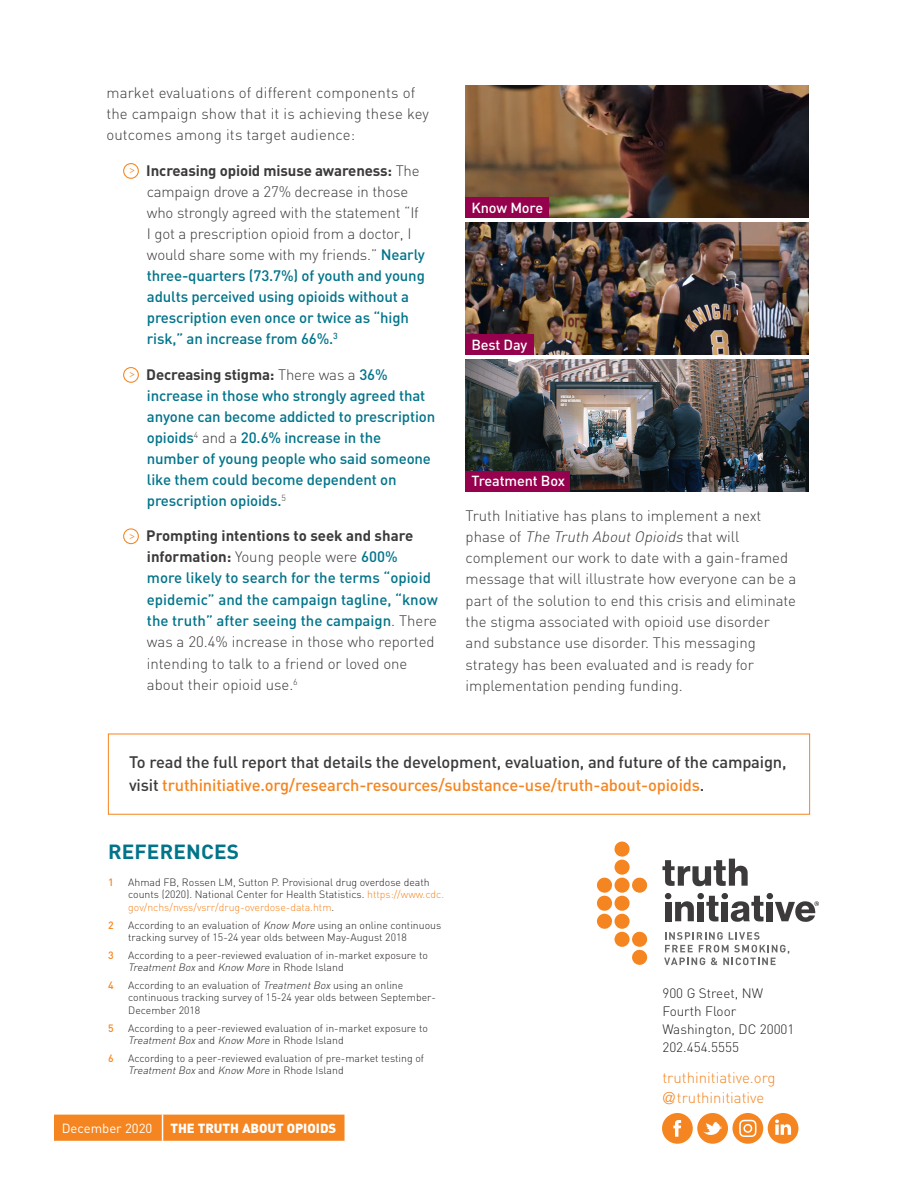
<style>
.page{position:relative;width:918px;height:1188px;background:#fff}
.page>*{position:absolute;margin:0;border:0;box-sizing:border-box;transform-origin:0 0}
.t1{font:700 20.25px "DIN";letter-spacing:.01em;color:#00748a}
.t2{font:500 16.5px/22.5px "DIN";letter-spacing:-.01em;color:#3c3a3b}
.Body{font:300 15px/21.3px "DIN";color:#3c3a3b}
.Body-2{font:500 15px/21px "DIN";letter-spacing:-.01em;color:#00748a}
.t3{font:300 15px/19.5px "DIN";color:#f58520}
.Body-3{font:500 14.4px "DIN";letter-spacing:-.01em;color:#fff}
.t4{font:300 13.5px/18px "DIN";color:#231f20}
.t5{font:900 13.05px "DIN";color:#fff}
.t6{font:13.05px "DIN";color:#fff}
.t7{font:300 10.5px/12.8px "DIN";color:#231f20}
.t8{font:500 10.5px "DIN";color:#f58520}
.t9{font:700 9.6px "Minion Pro";color:#f58520}
.s1{font-weight:700}
.s2{font-weight:500;color:#00748a}
.s3{font-weight:700;color:#3c3a3b}
.s4{font-weight:300;color:#3c3a3b}
.s5{font-style:italic}
.s6{color:#f58520}
.s7{font-family:"Helvetica Neue";font-size:16.5px}
</style>
<div class="page">
<div style="left:54px;top:1115px;width:291px;height:26px;background:#f58520"></div>
<div style="left:697px;top:1113px;width:31px;height:31px;background:#f58520;border-radius:50%"></div>
<svg style="left:703px;top:1122px;width:19px;height:13px"></svg>
<div style="left:662px;top:1113px;width:31px;height:31px;background:#f58520;border-radius:50%"></div>
<svg style="left:673px;top:1120px;width:8px;height:17px"></svg>
<div style="left:768px;top:1113px;width:30px;height:31px;background:#f58520;border-radius:50%"></div>
<svg style="left:775px;top:1120px;width:16px;height:15px"></svg>
<div style="left:732px;top:1113px;width:31px;height:31px;background:#f58520;border-radius:50%"></div>
<svg style="left:739px;top:1120px;width:17px;height:17px"></svg>
<svg style="left:662px;top:859px;width:86px;height:27px"></svg>
<div style="left:698px;top:902px;width:6px;height:19px;background:#3c3a3b"></div>
<div style="left:697px;top:893px;width:7px;height:6px;background:#3c3a3b;border-radius:50%"></div>
<svg style="left:665px;top:893px;width:29px;height:28px"></svg>
<svg style="left:706px;top:893px;width:113px;height:29px"></svg>
<svg style="left:664px;top:932px;width:125px;height:33px"></svg>
<svg style="left:632px;top:931px;width:15px;height:34px"></svg>
<svg style="left:632px;top:877px;width:15px;height:16px"></svg>
<svg style="left:614px;top:842px;width:16px;height:15px"></svg>
<svg style="left:597px;top:877px;width:16px;height:52px"></svg>
<div style="left:614px;top:932px;width:16px;height:15px;background:#f58520;border-radius:50%"></div>
<div style="left:615px;top:860px;width:15px;height:15px;background:#f58520;border-radius:50%"></div>
<div style="left:615px;top:914px;width:15px;height:15px;background:#f58520;border-radius:50%"></div>
<div style="left:614px;top:878px;width:16px;height:15px;background:#f58520;border-radius:50%"></div>
<div style="left:615px;top:896px;width:15px;height:15px;background:#f58520;border-radius:50%"></div>
<div style="left:123px;top:163px;width:16px;height:16px;border:1px solid #f58520;border-radius:50%"></div>
<div style="left:123px;top:367px;width:16px;height:16px;border:1px solid #f58520;border-radius:50%"></div>
<div style="left:123px;top:528px;width:16px;height:16px;border:1px solid #f58520;border-radius:50%"></div>
<div style="left:108px;top:734px;width:702px;height:81px;border:1px solid #f58520"></div>
<img style="left:466px;top:359px;width:343px;height:132px">
<img style="left:466px;top:86px;width:343px;height:132px">
<img style="left:466px;top:222px;width:343px;height:133px">
<div style="left:466px;top:471px;width:104px;height:20px;background:#96014d"></div>
<div style="left:466px;top:334px;width:68px;height:21px;background:#96014d"></div>
<div style="left:466px;top:197px;width:83px;height:21px;background:#96014d"></div>
<p class="Body" style="left:106px;top:81px;width:324px">market evaluations of different components of the campaign show that it is achieving these key outcomes among its target audience:</p>
<p class="t9" style="left:129px;top:163px;width:7px">&gt;</p>
<p class="Body" style="left:146px;top:160px;width:280px"><span class="s1">Increasing opioid misuse awareness:</span> The campaign drove a 27% decrease in those who strongly agreed with the statement “If I got a prescription opioid from a doctor, I would share some with my friends.” <span class="s2">Nearly three-quarters (73.7%) of youth and young adults perceived using opioids without a prescription even once or twice as “high risk,” an increase from 66%.</span><sup>3</sup></p>
<p class="t9" style="left:129px;top:367px;width:7px">&gt;</p>
<p class="Body-2" style="left:146px;top:363px;width:290px"><span class="s3">Decreasing stigma:</span> <span class="s4">There was a</span> 36% increase in those who strongly agreed that anyone can become addicted to prescription opioids<sup>4</sup> <span class="s4">and a</span> 20.6% increase in the number of young people who said someone like them could become dependent on prescription opioids.<sup>5</sup></p>
<p class="t9" style="left:129px;top:529px;width:7px">&gt;</p>
<p class="Body" style="left:146px;top:525px;width:293px"><span class="s1">Prompting intentions to seek and share information:</span> Young people were <span class="s2">600%<br>more likely to search for the terms “opioid epidemic” and the campaign tagline, “know the truth” after seeing the campaign</span>. There was a 20.4% increase in those who reported intending to talk to a friend or loved one about their opioid use.<sup>6</sup></p>
<p class="Body-3" style="left:471px;top:198px;width:73px">Know More</p>
<p class="Body-3" style="left:471px;top:335px;width:57px">Best Day</p>
<p class="Body-3" style="left:471px;top:472px;width:95px">Treatment Box</p>
<p class="Body" style="left:466px;top:504px;width:332px">Truth Initiative has plans to implement a next<br>p h a s e o f <span class="s5">The Truth AboutOpioids</span> t h a t w i l l complement our work to date with a gain-framed message that will illustrate how everyone can be a part of the solution to end this crisis and eliminate the stigma associated with opioid use disorder and substance use disorder. This messaging strategy has been evaluated and is ready for implementation pending funding.</p>
<p class="t2" style="left:129px;top:750px;width:659px">To read the full report that details the development, evaluation, and future of the campaign, visit <span class="s6">truthinitiative.org/research-resources/substance-use/truth-about-opioids</span>.</p>
<h2 class="t1" style="left:108px;top:839px;width:133px">REFERENCES</h2>
<p class="t8" style="left:108px;top:875px;width:7px">1</p>
<p class="t7" style="left:128px;top:875px;width:317px">Ahmad FB, Rossen LM, Sutton P. Provisional drug overdose death counts (2020). National Center for Health Statistics. <span class="s6">https://www.cdc. gov/nchs/nvss/vsrr/drug-overdose-data.htm</span>.</p>
<p class="t8" style="left:108px;top:918px;width:7px">2</p>
<p class="t7" style="left:128px;top:918px;width:315px">According to an evaluation of <span class="s5">Know More</span> using an online continuous tracking survey of 15-24 year olds between May-August 2018</p>
<p class="t8" style="left:108px;top:948px;width:7px">3</p>
<p class="t7" style="left:128px;top:948px;width:301px">According to a peer-reviewed evaluation of in-market exposure to<br><span class="s5">TreatmentBox</span> a n d <span class="s5">Know More</span> i n R h o d e I s la n d</p>
<p class="t8" style="left:108px;top:978px;width:7px">4</p>
<p class="t7" style="left:128px;top:978px;width:309px">According to an evaluation of <span class="s5">TreatmentBox</span> using an online continuous tracking survey of 15-24 year olds between September-<br>December 2018</p>
<p class="t8" style="left:108px;top:1021px;width:7px">5</p>
<p class="t7" style="left:128px;top:1021px;width:301px">According to a peer-reviewed evaluation of in-market exposure to<br><span class="s5">TreatmentBox</span> a n d <span class="s5">Know More</span> i n R h o d e I s la n d</p>
<p class="t8" style="left:108px;top:1051px;width:7px">6</p>
<p class="t7" style="left:128px;top:1051px;width:297px">According to a peer-reviewed evaluation of pre-market testing of<br><span class="s5">TreatmentBox</span> a n d <span class="s5">Know More</span> i n R h o d e I s la n d</p>
<p class="t6" style="left:62px;top:1120px;width:92px">December 2020</p>
<p class="t5" style="left:170px;top:1120px;width:167px">THE TRUTH ABOUT OPIOIDS</p>
<p class="t4" style="left:662px;top:984px;width:134px">900 G Street, NW<br>Fourth Floor<br>Washington, DC 20001<br>202.454.5555</p>
<p class="t3" style="left:662px;top:1068px;width:115px">truthinitiative.org <span class="s7">@</span>truthinitiative</p>
</div>
